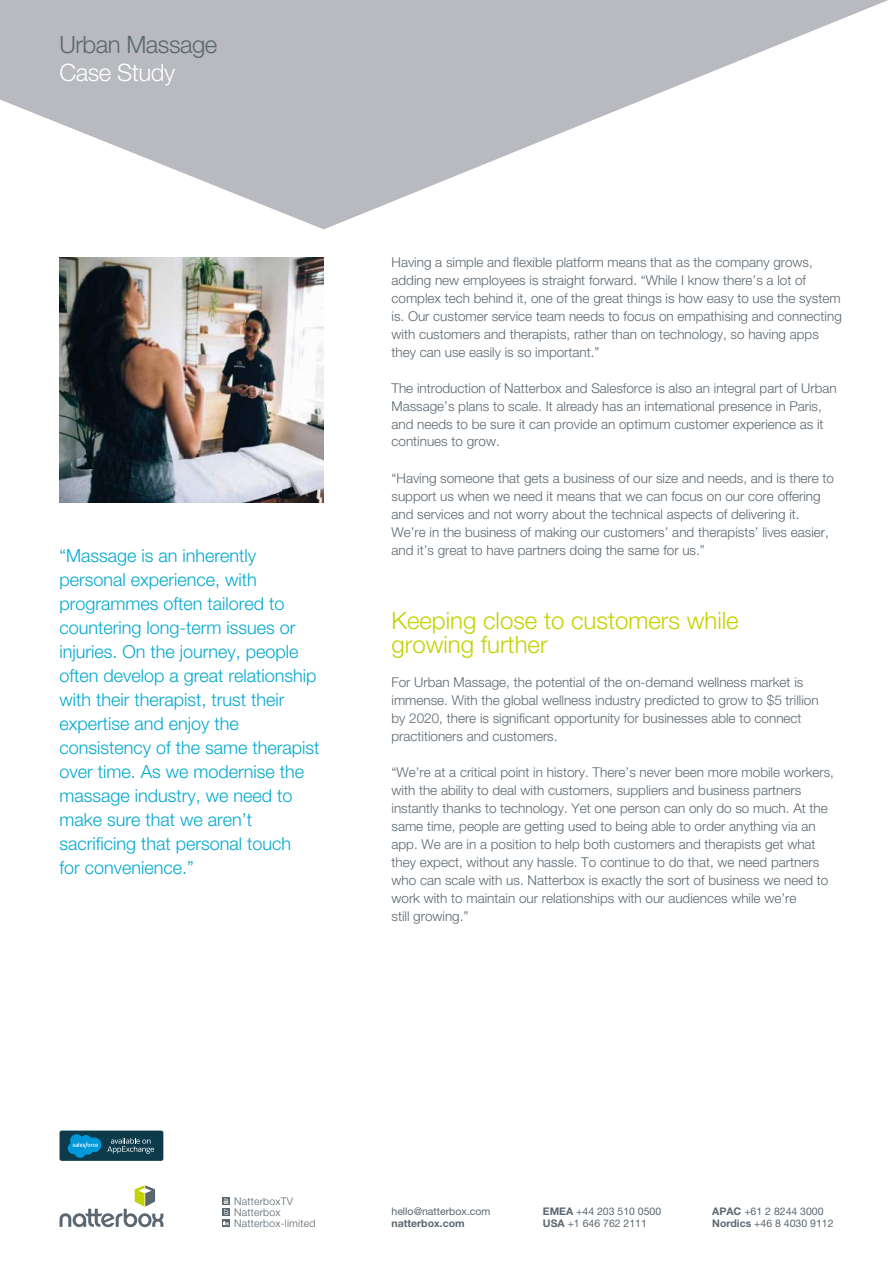
<style>
.page{position:relative;width:893px;height:1263px;background:#fff}
.page>*{position:absolute;margin:0;border:0;box-sizing:border-box;transform-origin:0 0}
.t1{font:300 24px/24px "Helvetica Neue LT Pro";color:#c3d200}
.t2{font:300 24px "Helvetica Neue LT Pro";letter-spacing:-.02em;color:#5b6770}
.t3{font:300 24px "Helvetica Neue LT Pro";letter-spacing:-.02em;color:#fff}
.t4{font:300 18px/24px "Helvetica Neue LT Pro";color:#00a9cf}
.t5{font:300 13.5px/18px "Helvetica Neue LT Pro";color:#5b6770}
.t6{font:10.5px/12px "Helvetica Neue LT Pro";color:#5b6770}
.t7{font:300 10.5px/11.1px "Helvetica Neue LT Pro";letter-spacing:.02em;color:#5b6770}
.t8{font:700 10.5px "Helvetica Neue LT Pro";color:#5b6770}
.s1{font-weight:700}
</style>
<div class="page">
<svg style="left:0;top:0;width:888px;height:229px;fill:#b8babf"></svg>
<svg style="left:60px;top:1185px;width:103px;height:42px"></svg>
<svg style="left:222px;top:1208px;width:8px;height:8px"></svg>
<svg style="left:222px;top:1197px;width:8px;height:7px"></svg>
<svg style="left:224px;top:1198px;width:4px;height:17px"></svg>
<svg style="left:222px;top:1219px;width:8px;height:8px"></svg>
<svg style="left:224px;top:1221px;width:4px;height:4px"></svg>
<div style="left:60px;top:1130px;width:103px;height:31px;background:#0e3b4c;border-radius:2px"></div>
<svg style="left:68px;top:1134px;width:33px;height:24px"></svg>
<svg style="left:107px;top:1138px;width:47px;height:16px"></svg>
<img style="left:59px;top:258px;width:265px;height:244px">
<h1 class="t2" style="left:60px;top:30px;width:159px">Urban Massage</h1>
<h1 class="t3" style="left:60px;top:58px;width:117px">Case Study</h1>
<p class="t4" style="left:60px;top:543px;width:262px">“Massage is an inherently personal experience, with programmes often tailored to countering long-term issues or injuries. On the journey, people often develop a great relationship with their therapist, trust their expertise and enjoy the consistency of the same therapist over time. As we modernise the massage industry, we need to make sure that we aren’t sacrificing that personal touch<br>for convenience.”</p>
<p class="t5" style="left:391px;top:253px;width:452px">Having a simple and flexible platform means that as the company grows, adding new employees is straight forward. “While I know there’s a lot of complex tech behind it, one of the great things is how easy to use the system is. Our customer service team needs to focus on empathising and connecting with customers and therapists, rather than on technology, so having apps they can use easily is so important.”</p>
<p class="t5" style="left:391px;top:379px;width:447px">The introduction of Natterbox and Salesforce is also an integral part of Urban Massage’s plans to scale. It already has an international presence in Paris, and needs to be sure it can provide an optimum customer experience as it continues to grow.</p>
<p class="t5" style="left:391px;top:469px;width:444px">“Having someone that gets a business of our size and needs, and is there to support us when we need it means that we can focus on our core offering and services and not worry about the technical aspects of delivering it.<br>We’re in the business of making our customers’ and therapists’ lives easier, and it’s great to have partners doing the same for us.”</p>
<h1 class="t1" style="left:391px;top:608px;width:349px">Keeping close to customers while growing further</h1>
<p class="t5" style="left:391px;top:673px;width:429px">For Urban Massage, the potential of the on-demand wellness market is immense. With the global wellness industry predicted to grow to $5 trillion by 2020, there is significant opportunity for businesses able to connect practitioners and customers.</p>
<p class="t5" style="left:391px;top:763px;width:444px">“We’re at a critical point in history. There’s never been more mobile workers, with the ability to deal with customers, suppliers and business partners instantly thanks to technology. Yet one person can only do so much. At the same time, people are getting used to being able to order anything via an app. We are in a position to help both customers and therapists get what they expect, without any hassle. To continue to do that, we need partners who can scale with us. Natterbox is exactly the sort of business we need to work with to maintain our relationships with our audiences while we’re<br>still growing.”</p>
<p class="t7" style="left:234px;top:1195px;width:83px">NatterboxTV<br>Natterbox<br>Natterbox-limited</p>
<p class="t6" style="left:391px;top:1205px;width:101px">hello@natterbox.com</p>
<p class="t8" style="left:391px;top:1216px;width:75px">natterbox.com</p>
<p class="t6" style="left:543px;top:1205px;width:120px"><span class="s1">EMEA</span> +44 203 510 0500<br><span class="s1">USA</span> +1 646 762 2111</p>
<p class="t6" style="left:712px;top:1205px;width:123px"><span class="s1">APAC</span> +61 2 8244 3000<br><span class="s1">Nordics</span> +46 8 4030 9112</p>
</div>
